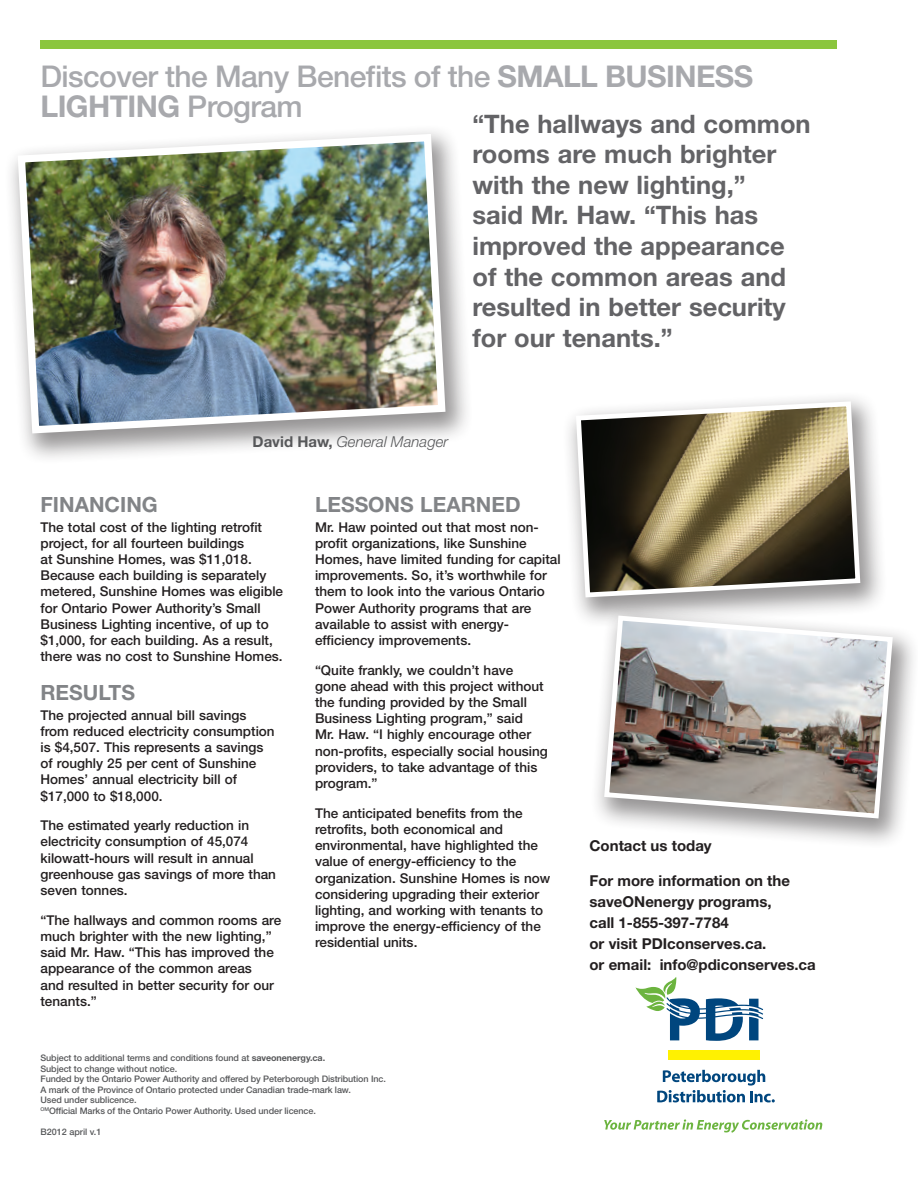
<style>
.page{position:relative;width:918px;height:1188px;background:#fff}
.page>*{position:absolute;margin:0;border:0;box-sizing:border-box;transform-origin:0 0}
.t1{font:500 30px/30px "Helvetica Neue LT Std";letter-spacing:-.02em;color:#a8a9ad}
.t2{font:700 25.5px/30.6px "Helvetica Neue LT Std";color:#636366}
.t3{font:700 21px "Helvetica Neue LT Std";color:#828487}
.t4{font:700 15px/21px "Helvetica Neue LT Std";color:#231f20}
.t5{font:italic 300 15px "Helvetica Neue LT Std";color:#57585a}
.t6{font:500 13.5px/16.2px "Helvetica Neue LT Std";color:#231f20}
.t7{font:500 9px/10.5px "Helvetica Neue LT Std";letter-spacing:-.01em;color:#57585a}
.s1{font-weight:700}
.s2{font-weight:700;font-style:normal}
</style>
<div class="page">
<div style="left:40px;top:40px;width:797px;height:9px;background:#8bc63e"></div>
<div style="left:561px;top:391px;width:328px;height:238px;background:#231f20;opacity:.48"></div>
<svg style="left:573px;top:399px;width:290px;height:201px;background:#847b65"></svg>
<div style="left:590px;top:605px;width:328px;height:245px;background:#231f20;opacity:.48"></div>
<svg style="left:602px;top:613px;width:293px;height:208px;background:#aeaaa8"></svg>
<div style="left:3px;top:123px;width:471px;height:343px;background:#231f20;opacity:.48"></div>
<img style="left:14px;top:130px;width:435px;height:307px">
<div style="left:669px;top:1050px;width:91px;height:9px;background:#fff101"></div>
<svg style="left:657px;top:1070px;width:118px;height:32px"></svg>
<svg style="left:604px;top:1119px;width:218px;height:14px"></svg>
<svg style="left:636px;top:977px;width:127px;height:64px"></svg>
<h1 class="t1" style="left:40px;top:61px;width:714px">Discover the Many Benefits of the <span class="s1">SMALL BUSINESS<br>Lig hting</span></h1>
<h1 class="t1" style="left:187px;top:91px;width:117px">Program</h1>
<h2 class="t2" style="left:472px;top:108px;width:340px">“The hallways and common rooms are much brighter with the new lighting,”<br>said Mr. Haw. “This has improved the appearance of the common areas and resulted in better security for our tenants.”</h2>
<p class="t5" style="left:253px;top:433px;width:197px"><span class="s2">David Haw,</span> General Manager</p>
<h3 class="t3" style="left:40px;top:491px;width:119px">FINANCING</h3>
<p class="t6" style="left:40px;top:518px;width:244px">The total cost of the lighting retrofit project, for all fourteen buildings<br>at Sunshine Homes, was $11,018.<br>Because each building is separately metered, Sunshine Homes was eligible for Ontario Power Authority’s Small Business Lighting incentive, of up to $1,000, for each building. As a result, there was no cost to Sunshine Homes.</p>
<h3 class="t3" style="left:40px;top:679px;width:96px">RESULTS</h3>
<p class="t6" style="left:40px;top:706px;width:236px">The projected annual bill savings from reduced electricity consumption is $4,507. This represents a savings of roughly 25 per cent of Sunshine<br>Homes’ annual electricity bill of $17,000 to $18,000.</p>
<p class="t6" style="left:40px;top:817px;width:237px">The estimated yearly reduction in electricity consumption of 45,074 kilowatt-hours will result in annual greenhouse gas savings of more than seven tonnes.</p>
<p class="t6" style="left:40px;top:912px;width:242px">“The hallways and common rooms are much brighter with the new lighting,” said Mr. Haw. “This has improved the appearance of the common areas<br>and resulted in better security for our tenants.”</p>
<h3 class="t3" style="left:315px;top:491px;width:207px">LESSONS LEARNED</h3>
<p class="t6" style="left:315px;top:518px;width:247px">Mr. Haw pointed out that most non&shy;profit organizations, like Sunshine Homes, have limited funding for capital improvements. So, it’s worthwhile for them to look into the various Ontario Power Authority programs that are available to assist with energy&shy;efficiency improvements.</p>
<p class="t6" style="left:315px;top:662px;width:234px">“Quite frankly, we couldn’t have gone ahead with this project without the funding provided by the Small<br>Business Lighting program,” said<br>Mr. Haw. “I highly encourage other non-profits, especially social housing providers, to take advantage of this program.”</p>
<p class="t6" style="left:315px;top:805px;width:237px">The anticipated benefits from the retrofits, both economical and environmental, have highlighted the value of energy-efficiency to the organization. Sunshine Homes is now considering upgrading their exterior lighting, and working with tenants to improve the energy-efficiency of the residential units.</p>
<p class="t7" style="left:40px;top:1053px;width:347px">Subject to additional terms and conditions found at <span class="s1">saveonenergy.ca.<br></span>Subject to change without notice.<br>Funded by the Ontario Power Authority and offered by Peterborough Distribution Inc.<br>A mark of the Province of Ontario protected under Canadian trade-mark law.<br>Used under sublicence.<br><sup>OM</sup>Official Marks of the Ontario Power Authority. Used under licence.</p>
<p class="t7" style="left:40px;top:1126px;width:62px">B2012 april v.1</p>
<p class="t4" style="left:590px;top:835px;width:124px">Contact us today</p>
<p class="t4" style="left:590px;top:869px;width:228px">For more information on the saveONenergy programs,<br>call 1-855-397-7784<br>or visit PDIconserves.ca.<br>or email: info@pdiconserves.ca</p>
</div>
